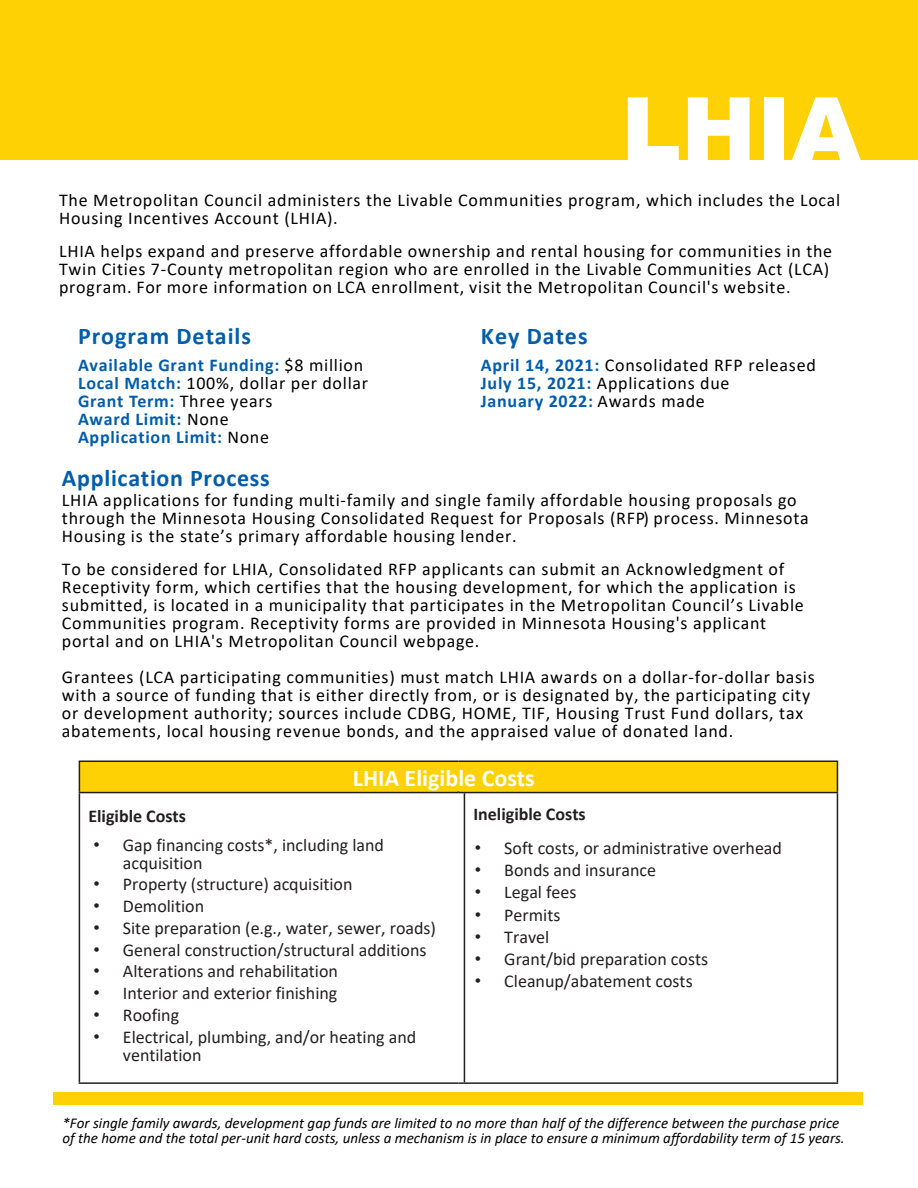
<style>
.page{position:relative;width:918px;height:1188px;background:#fff}
.page>*{position:absolute;margin:0;border:0;box-sizing:border-box;transform-origin:0 0}
.t1{font:900 90px "Arial";color:#fff}
.t2{font:700 24px "Calibri";letter-spacing:.04em;color:#015dab}
.t3{font:700 24px "Calibri";color:#fff}
.t4{font:18px/18px "Calibri";letter-spacing:.04em;color:#000001}
.t5{font:18px/18px "Calibri";color:#231f20}
.t6{font:700 18px/18px "Calibri";letter-spacing:.04em;color:#015dab}
.t7{font:700 18px "Calibri";color:#231f20}
.t8{font:italic 15px/15px "Calibri";color:#000}
.s1{font-weight:400;color:#000001}
.s2{font-weight:700;color:#015dab}
.s3{font-family:"Arial"}
</style>
<div class="page">
<div style="left:0;top:0;width:918px;height:160px;background:#fed105"></div>
<div style="left:53px;top:1092px;width:810px;height:12px;background:#fed105"></div>
<hr style="left:79px;top:760px;width:379px;height:2px;background:#231f20">
<hr style="left:458px;top:760px;width:380px;height:2px;background:#231f20">
<div style="left:79px;top:761px;width:758px;height:31px;background:#fed105"></div>
<hr style="left:837px;top:762px;width:1px;height:30px;background:#231f20">
<hr style="left:79px;top:792px;width:379px;height:1px;background:#231f20">
<hr style="left:79px;top:793px;width:1px;height:289px;background:#231f20">
<hr style="left:458px;top:792px;width:380px;height:1px;background:#231f20">
<hr style="left:464px;top:793px;width:1px;height:289px;background:#231f20">
<hr style="left:837px;top:793px;width:1px;height:289px;background:#231f20">
<hr style="left:79px;top:1082px;width:379px;height:2px;background:#231f20">
<hr style="left:458px;top:1082px;width:380px;height:2px;background:#231f20">
<h1 class="t1" style="left:621px;top:64px;width:242px">LHIA</h1>
<p class="t4" style="left:59px;top:191px;width:783px">The Metropolitan Council administers the Livable Communities program, which includes the Local<br>Housing Incentives Account (LHIA).</p>
<p class="t4" style="left:59px;top:242px;width:775px">LHIA helps expand and preserve affordable ownership and rental housing for communities in the<br>Twin Cities 7-County metropolitan region who are enrolled in the Livable Communities Act (LCA) program. For more information on LCA enrollment, visit the Metropolitan Council's website.</p>
<p class="t2" style="left:78px;top:319px;width:175px">Program Details</p>
<p class="t6" style="left:78px;top:356px;width:292px">Available Grant Funding: <span class="s1">$8 million<br></span>Local Match: <span class="s1">100%, dollar per dollar<br></span>Grant Term: <span class="s1">Three years<br></span>Award Limit: <span class="s1">None<br></span>Application Limit: <span class="s1">None</span></p>
<p class="t2" style="left:481px;top:319px;width:108px">Key Dates</p>
<p class="t4" style="left:481px;top:356px;width:336px"><span class="s2">April 14, 2021:</span> Consolidated RFP released<br><span class="s2">July 15, 2021:</span> Applications due<br><span class="s2">January 2022:</span> Awards made</p>
<p class="t2" style="left:62px;top:461px;width:209px">Application Process</p>
<p class="t4" style="left:62px;top:490px;width:748px">LHIA applications for funding multi-family and single family affordable housing proposals go through the Minnesota Housing Consolidated Request for Proposals (RFP) process. Minnesota<br>Housing is the state’s primary affordable housing lender.</p>
<p class="t4" style="left:62px;top:559px;width:743px">To be considered for LHIA, Consolidated RFP applicants can submit an Acknowledgment of Receptivity form, which certifies that the housing development, for which the application is submitted, is located in a municipality that participates in the Metropolitan Council’s Livable Communities program. Receptivity forms are provided in Minnesota Housing's applicant portal and on LHIA's Metropolitan Council webpage.</p>
<p class="t4" style="left:62px;top:667px;width:754px">Grantees (LCA participating communities) must match LHIA awards on a dollar-for-dollar basis with a source of funding that is either directly from, or is designated by, the participating city or development authority; sources include CDBG, HOME, TIF, Housing Trust Fund dollars, tax abatements, local housing revenue bonds, and the appraised value of donated land.</p>
<h2 class="t3" style="left:353px;top:761px;width:183px">LHIA Eligible Costs</h2>
<p class="t7" style="left:88px;top:803px;width:99px">Eligible Costs</p>
<p class="t5" style="left:123px;top:835px;width:263px;text-indent:-29px"><span class="s3">•</span> Gap financing costs*, including land acquisition</p>
<p class="t5" style="left:93px;top:875px;width:261px"><span class="s3">•</span> Property (structure) acquisition</p>
<p class="t5" style="left:93px;top:897px;width:112px"><span class="s3">•</span> Demolition</p>
<p class="t5" style="left:93px;top:918px;width:344px"><span class="s3">•</span> Site preparation (e.g., water, sewer, roads)</p>
<p class="t5" style="left:93px;top:940px;width:335px"><span class="s3">•</span> General construction/structural additions</p>
<p class="t5" style="left:93px;top:962px;width:246px"><span class="s3">•</span> Alterations and rehabilitation</p>
<p class="t5" style="left:93px;top:984px;width:245px"><span class="s3">•</span> Interior and exterior finishing</p>
<p class="t5" style="left:93px;top:1005px;width:87px"><span class="s3">•</span> Roofing</p>
<p class="t5" style="left:123px;top:1027px;width:295px;text-indent:-29px"><span class="s3">•</span> Electrical, plumbing, and/or heating and ventilation</p>
<p class="t7" style="left:473px;top:801px;width:114px">Ineligible Costs</p>
<p class="t5" style="left:475px;top:839px;width:309px"><span class="s3">•</span> Soft costs, or administrative overhead</p>
<p class="t5" style="left:475px;top:861px;width:183px"><span class="s3">•</span> Bonds and insurance</p>
<p class="t5" style="left:475px;top:883px;width:103px"><span class="s3">•</span> Legal fees</p>
<p class="t5" style="left:475px;top:905px;width:87px"><span class="s3">•</span> Permits</p>
<p class="t5" style="left:475px;top:927px;width:76px"><span class="s3">•</span> Travel</p>
<p class="t5" style="left:475px;top:950px;width:235px"><span class="s3">•</span> Grant/bid preparation costs</p>
<p class="t5" style="left:475px;top:972px;width:219px"><span class="s3">•</span> Cleanup/abatement costs</p>
<p class="t8" style="left:63px;top:1115px;width:784px">*For single family awards, development gap funds are limited to no more than half of the difference between the purchase price of the home and the total per-unit hard costs, unless a mechanism is in place to ensure a minimum affordability term of 15 years.</p>
</div>
